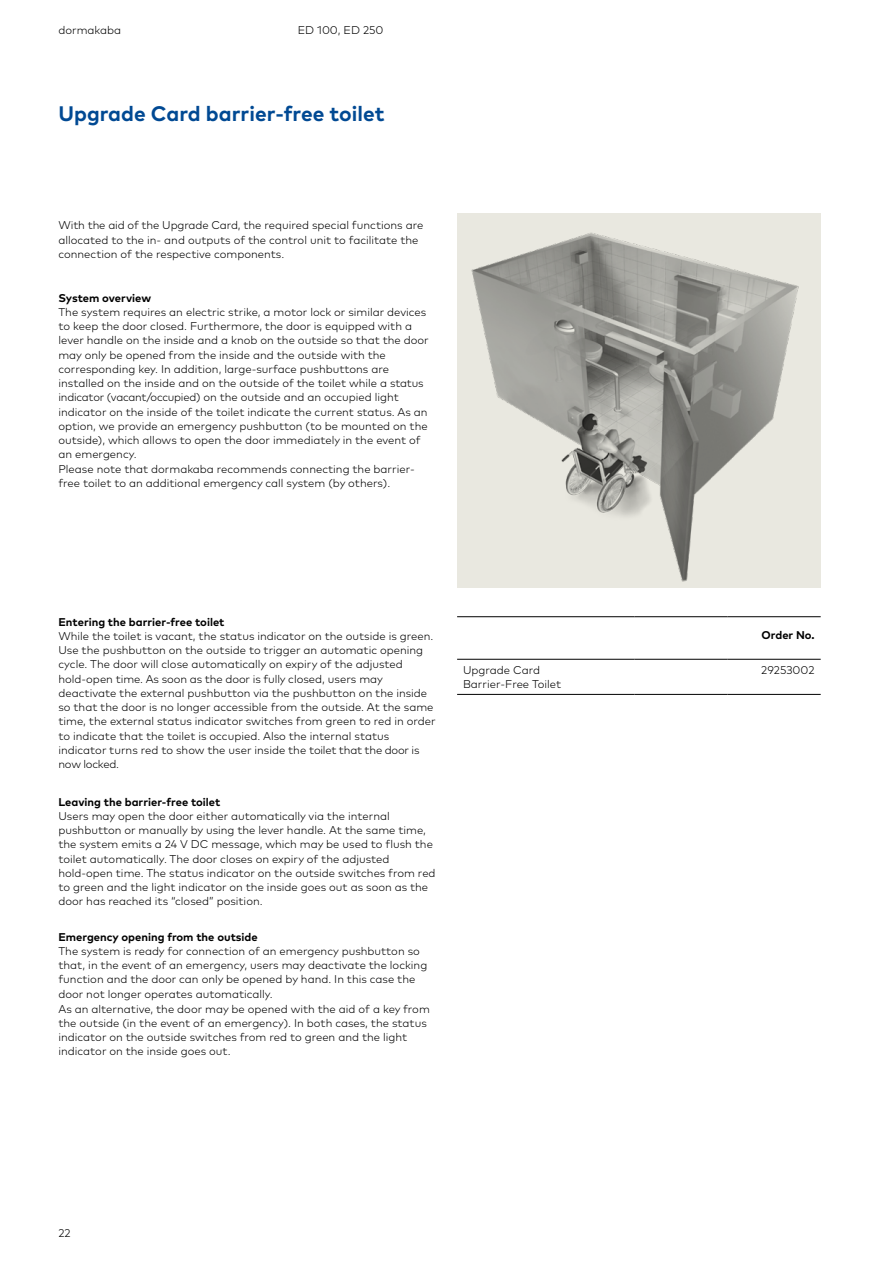
<style>
.page{position:relative;width:893px;height:1263px;background:#fff}
.page>*{position:absolute;margin:0;border:0;box-sizing:border-box;transform-origin:0 0}
.t1{font:700 21px "Mark Pro";color:#004993}
.t2{font:300 11.25px/14.2px "Mark Pro";color:#000}
.t3{font:700 11.25px "Mark Pro";color:#000}
</style>
<div class="page">
<img style="left:457px;top:214px;width:364px;height:374px">
<hr style="left:457px;top:694px;width:178px;height:1px;background:#000">
<hr style="left:635px;top:694px;width:93px;height:1px;background:#000">
<hr style="left:728px;top:694px;width:93px;height:1px;background:#000">
<hr style="left:457px;top:616px;width:178px;height:1px;background:#000">
<hr style="left:635px;top:616px;width:93px;height:1px;background:#000">
<hr style="left:728px;top:616px;width:93px;height:1px;background:#000">
<hr style="left:457px;top:659px;width:178px;height:1px;background:#000">
<hr style="left:635px;top:659px;width:93px;height:1px;background:#000">
<hr style="left:728px;top:659px;width:93px;height:1px;background:#000">
<p class="t2" style="left:58px;top:22px;width:64px">dormakaba</p>
<p class="t2" style="left:298px;top:22px;width:87px">ED 100, ED 250</p>
<h1 class="t1" style="left:58px;top:98px;width:328px">Upgrade Card barrier-free toilet</h1>
<p class="t2" style="left:58px;top:217px;width:366px">With the aid of the Upgrade Card, the required special functions are allocated to the in- and outputs of the control unit to facilitate the connection of the respective components.</p>
<p class="t3" style="left:58px;top:289px;width:94px">System overview</p>
<p class="t2" style="left:58px;top:304px;width:372px">The system requires an electric strike, a motor lock or similar devices to keep the door closed. Furthermore, the door is equipped with a lever handle on the inside and a knob on the outside so that the door may only be opened from the inside and the outside with the corresponding key. In addition, large-surface pushbuttons are installed on the inside and on the outside of the toilet while a status indicator (vacant/occupied) on the outside and an occupied light indicator on the inside of the toilet indicate the current status. As an option, we provide an emergency pushbutton (to be mounted on the outside), which allows to open the door immediately in the event of an emergency.<br>Please note that dormakaba recommends connecting the barrier&shy;free toilet to an additional emergency call system (by others).</p>
<p class="t3" style="left:58px;top:613px;width:168px">Entering the barrier-free toilet</p>
<p class="t2" style="left:58px;top:628px;width:379px">While the toilet is vacant, the status indicator on the outside is green.<br>Use the pushbutton on the outside to trigger an automatic opening cycle. The door will close automatically on expiry of the adjusted hold-open time. As soon as the door is fully closed, users may deactivate the external pushbutton via the pushbutton on the inside so that the door is no longer accessible from the outside. At the same time, the external status indicator switches from green to red in order to indicate that the toilet is occupied. Also the internal status indicator turns red to show the user inside the toilet that the door is now locked.</p>
<p class="t3" style="left:58px;top:793px;width:163px">Leaving the barrier-free toilet</p>
<p class="t2" style="left:58px;top:808px;width:379px">Users may open the door either automatically via the internal pushbutton or manually by using the lever handle. At the same time, the system emits a 24 V DC message, which may be used to flush the toilet automatically. The door closes on expiry of the adjusted hold-open time. The status indicator on the outside switches from red to green and the light indicator on the inside goes out as soon as the door has reached its “closed” position.</p>
<p class="t3" style="left:58px;top:928px;width:201px">Emergency opening from the outside</p>
<p class="t2" style="left:58px;top:943px;width:373px">The system is ready for connection of an emergency pushbutton so that, in the event of an emergency, users may deactivate the locking function and the door can only be opened by hand. In this case the door not longer operates automatically.<br>As an alternative, the door may be opened with the aid of a key from the outside (in the event of an emergency). In both cases, the status indicator on the outside switches from red to green and the light indicator on the inside goes out.</p>
<p class="t3" style="left:762px;top:626px;width:55px">Order No.</p>
<p class="t2" style="left:463px;top:662px;width:100px">Upgrade Card<br>Barrier-Free Toilet</p>
<p class="t2" style="left:761px;top:662px;width:55px">29253002</p>
<p class="t2" style="left:58px;top:1225px;width:14px">22</p>
</div>
